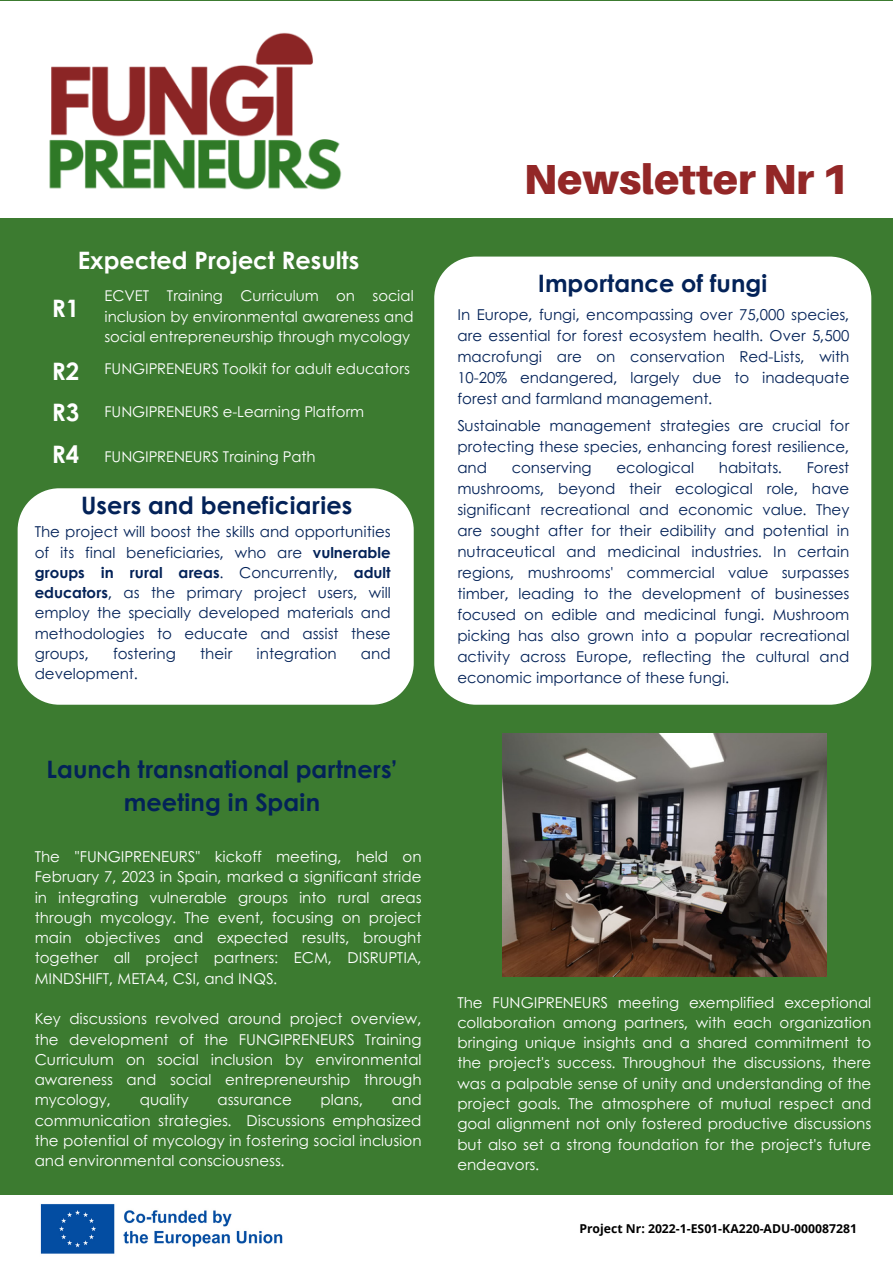
<style>
.page{position:relative;width:893px;height:1264px;background:#fff}
.page>*{position:absolute;margin:0;border:0;box-sizing:border-box;transform-origin:0 0}
.t1{font:900 42px "Aileron";color:#932727}
.t2{font:700 24px/32.7px "Century Gothic";color:#032258;text-align:center}
.t3{font:700 24px "Century Gothic";color:#fff}
.t4{font:15px/21px "Century Gothic";color:#032258;text-align:justify}
.t5{font:15px/20.2px "Century Gothic";color:#fff;text-align:justify}
.t6{font:14.85px/20.2px "Century Gothic";color:#fff;text-align:justify}
.t7{font:700 12.3px "Open Sans";color:#000}
.s1{font-weight:700}
</style>
<div class="page">
<div style="left:0;top:0;width:892px;height:1263px;background:#3c7b30"></div>
<div style="left:434px;top:256px;width:437px;height:448px;background:#fff"></div>
<div style="left:18px;top:488px;width:395px;height:216px;background:#fff"></div>
<div style="left:0;top:1px;width:892px;height:216px;background:#fff"></div>
<div style="left:0;top:1194px;width:892px;height:69px;background:#fff"></div>
<img style="left:49px;top:32px;width:293px;height:158px">
<img style="left:40px;top:1204px;width:243px;height:50px">
<img style="left:502px;top:733px;width:324px;height:243px">
<p class="t3" style="left:78px;top:242px;width:283px">Expected Project Results</p>
<p class="t3" style="left:52px;top:290px;width:29px">R1</p>
<p class="t3" style="left:52px;top:353px;width:29px">R2</p>
<p class="t3" style="left:52px;top:394px;width:29px">R3</p>
<p class="t3" style="left:52px;top:436px;width:29px">R4</p>
<p class="t6" style="left:104px;top:285px;width:311px">ECVET Training Curriculum on social inclusion by environmental awareness and social entrepreneurship through mycology</p>
<p class="t6" style="left:104px;top:358px;width:307px">FUNGIPRENEURS Toolkit for adult educators</p>
<p class="t6" style="left:104px;top:401px;width:261px">FUNGIPRENEURS e-Learning Platform</p>
<p class="t6" style="left:104px;top:446px;width:213px">FUNGIPRENEURS Training Path</p>
<p class="t2" style="left:81px;top:488px;width:272px">Users and beneficiaries</p>
<p class="t4" style="left:35px;top:521px;width:357px;line-height:20.2px">The project will boost the skills and opportunities of its final beneficiaries, who are <span class="s1">vulnerable groups in rural areas</span>. Concurrently, <span class="s1">adult educators</span>, as the primary project users, will employ the specially developed materials and methodologies to educate and assist these groups,</p>
<p class="t4" style="left:113px;top:642px;width:64px">fostering</p>
<p class="t4" style="left:200px;top:642px;width:34px">their</p>
<p class="t4" style="left:256px;top:642px;width:82px">integration</p>
<p class="t4" style="left:361px;top:642px;width:31px">and</p>
<p class="t4" style="left:35px;top:662px;width:105px">development.</p>
<p class="t2" style="left:47px;top:752px;width:352px">Launch transnational partners’ meeting in Spain</p>
<p class="t5" style="left:35px;top:845px;width:388px">The "FUNGIPRENEURS" kickoff meeting, held on February 7, 2023 in Spain, marked a significant stride in integrating vulnerable groups into rural areas through mycology. The event, focusing on project main objectives and expected results, brought together all project partners: ECM, DISRUPTIA, MINDSHIFT, META4, CSI, and INQS.</p>
<p class="t5" style="left:35px;top:1007px;width:388px">Key discussions revolved around project overview, the development of the FUNGIPRENEURS Training Curriculum on social inclusion by environmental awareness and social entrepreneurship through mycology,</p>
<p class="t5" style="left:140px;top:1088px;width:51px">quality</p>
<p class="t5" style="left:217px;top:1088px;width:76px">assurance</p>
<p class="t5" style="left:320px;top:1088px;width:44px">plans,</p>
<p class="t5" style="left:35px;top:1088px;width:388px;text-indent:357px">and communication strategies. Discussions emphasized the potential of mycology in fostering social inclusion and environmental consciousness.</p>
<p class="t1" style="left:524px;top:153px;width:327px">Newsletter Nr 1</p>
<p class="t2" style="left:537px;top:266px;width:231px">Importance of fungi</p>
<p class="t4" style="left:457px;top:303px;width:393px">In Europe, fungi, encompassing over 75,000 species, are essential for forest ecosystem health. Over 5,500 macrofungi are on conservation Red-Lists, with 10-20% endangered, largely due to inadequate forest and farmland management.</p>
<p class="t4" style="left:457px;top:414px;width:393px">Sustainable management strategies are crucial for protecting these species, enhancing forest resilience, and</p>
<p class="t4" style="left:512px;top:456px;width:81px">conserving</p>
<p class="t4" style="left:616px;top:456px;width:79px">ecological</p>
<p class="t4" style="left:718px;top:456px;width:65px">habitats.</p>
<p class="t4" style="left:457px;top:456px;width:393px;text-indent:349px">Forest mushrooms, beyond their ecological role, have significant recreational and economic value. They are sought after for their edibility and potential in nutraceutical and medicinal industries. In certain regions, mushrooms' commercial value surpasses timber, leading to the development of businesses focused on edible and medicinal fungi. Mushroom picking has also grown into a popular recreational activity across Europe, reflecting the cultural and economic importance of these fungi.</p>
<p class="t5" style="left:457px;top:991px;width:415px">The FUNGIPRENEURS meeting exemplified exceptional collaboration among partners, with each organization bringing unique insights and a shared commitment to the project's success. Throughout the discussions, there was a palpable sense of unity and understanding of the project goals. The atmosphere of mutual respect and goal alignment not only fostered productive discussions but also set a strong foundation for the project's future endeavors.</p>
<p class="t7" style="left:579px;top:1219px;width:279px">Project Nr: 2022-1-ES01-KA220-ADU-000087281</p>
</div>
